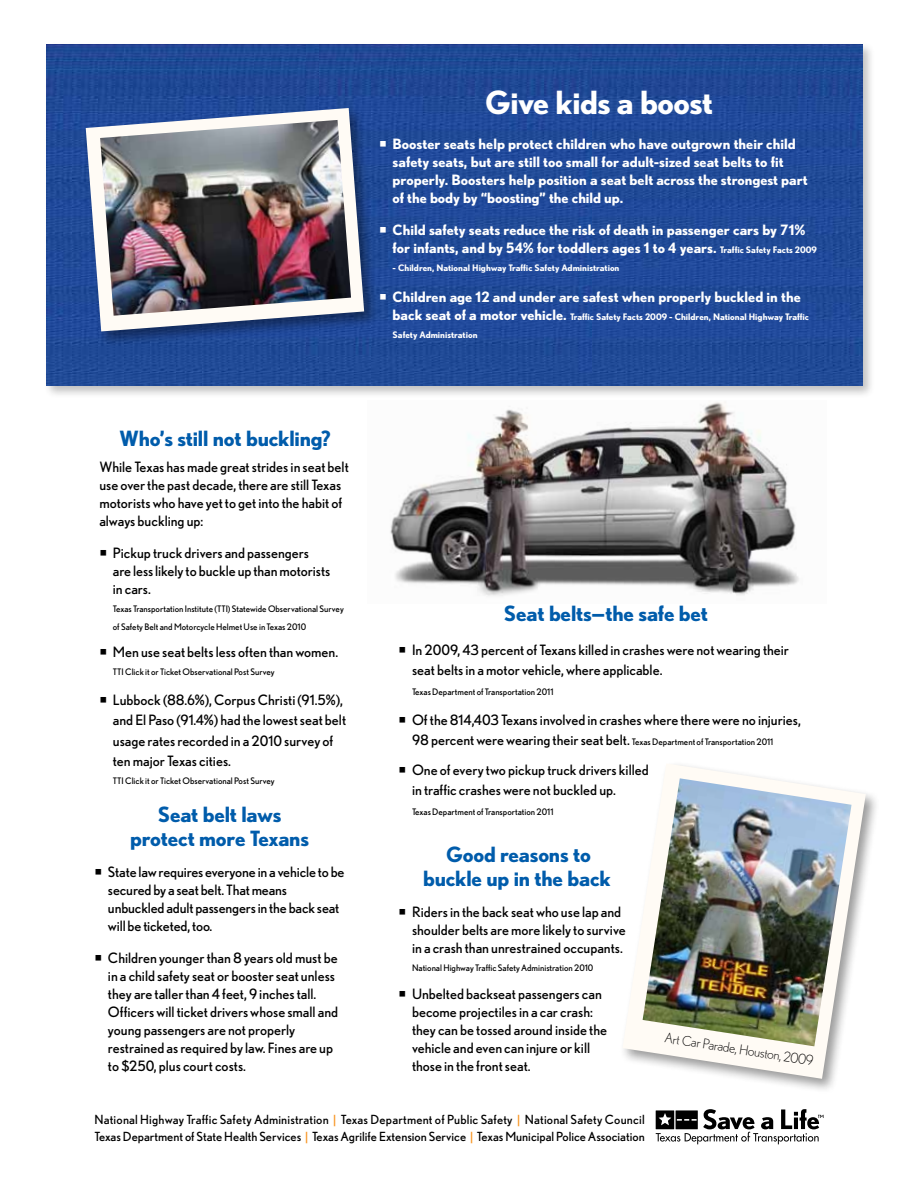
<style>
.page{position:relative;width:918px;height:1188px;background:#fff}
.page>*{position:absolute;margin:0;border:0;box-sizing:border-box;transform-origin:0 0}
.t1{font:700 31.95px "Nobel";letter-spacing:-.015em;color:#fff}
.t2{font:700 21px/24px "Nobel";letter-spacing:-.01em;color:#005cab;text-align:center}
.t3{font:14.25px/18px "Nobel";color:#000}
.t4{font:700 14.25px/18px "Nobel";color:#fff}
.t5{font:300 13.5px "Nobel";color:#000}
.t6{font:12.6px/17.4px "Nobel";color:#000}
.t7{font:9px/18px "Nobel";color:#000}
.t8{font:700 9px/18px "Nobel";color:#fff}
.s1{font-size:9px}
.s2{font-size:14.25px}
.s3{color:#f79421}
</style>
<div class="page">
<div style="left:43px;top:41px;width:833px;height:358px;background:#000;opacity:.25"></div>
<img style="left:47px;top:44px;width:816px;height:342px">
<div style="left:82px;top:105px;width:297px;height:242px;background:#000;opacity:.4"></div>
<svg style="left:86px;top:108px;width:278px;height:223px"></svg>
<img style="left:100px;top:120px;width:251px;height:196px">
<svg style="left:656px;top:1109px;width:168px;height:35px"></svg>
<img style="left:390px;top:402px;width:409px;height:194px">
<div style="left:619px;top:761px;width:261px;height:333px;background:#000;opacity:.4"></div>
<svg style="left:623px;top:763px;width:243px;height:316px"></svg>
<img style="left:643px;top:778px;width:209px;height:268px">
<svg style="left:380px;top:141px;width:6px;height:6px"></svg>
<svg style="left:380px;top:227px;width:6px;height:5px"></svg>
<svg style="left:380px;top:294px;width:6px;height:6px"></svg>
<h1 class="t1" style="left:485px;top:84px;width:230px">Give kids a boost</h1>
<h2 class="t2" style="left:119px;top:426px;width:213px">Who’s still not buckling?</h2>
<p class="t3" style="left:99px;top:458px;width:251px">While Texas has made great strides in seat belt use over the past decade, there are still Texas motorists who have yet to get into the habit of always buckling up:</p>
<p class="t3" style="left:113px;top:544px;width:219px">Pickup truck drivers and passengers are less likely to buckle up than motorists in cars.</p>
<p class="t7" style="left:113px;top:600px;width:232px">Texas Transportation Institute (TTI) Statewide Observational Survey of Safety Belt and Motorcycle Helmet Use in Texas 2010</p>
<p class="t3" style="left:113px;top:643px;width:227px">Men use seat belts less often than women.</p>
<p class="t7" style="left:113px;top:663px;width:163px">TTI Click it or Ticket Observational Post Survey</p>
<p class="t3" style="left:113px;top:690px;width:235px;line-height:20.2px">Lubbock (88.6%), Corpus Christi (91.5%), and El Paso (91.4%) had the lowest seat belt usage rates recorded in a 2010 survey of ten major Texas cities.</p>
<p class="t7" style="left:113px;top:771px;width:163px">TTI Click it or Ticket Observational Post Survey</p>
<h2 class="t2" style="left:130px;top:802px;width:180px">Seat belt laws protect more Texans</h2>
<p class="t3" style="left:108px;top:863px;width:238px">State law requires everyone in a vehicle to be secured by a seat belt. That means unbuckled adult passengers in the back seat will be ticketed, too.</p>
<p class="t3" style="left:108px;top:948px;width:232px">Children younger than 8 years old must be in a child safety seat or booster seat unless they are taller than 4 feet, 9 inches tall.<br>Officers will ticket drivers whose small and young passengers are not properly restrained as required by law. Fines are up to $250, plus court costs.</p>
<p class="t4" style="left:393px;top:135px;width:417px">Booster seats help protect children who have outgrown their child safety seats, but are still too small for adult-sized seat belts to fit properly. Boosters help position a seat belt across the strongest part of the body by “boosting” the child up.</p>
<p class="t4" style="left:393px;top:220px;width:426px">Child safety seats reduce the risk of death in passenger cars by 71% for infants, and by 54% for toddlers ages 1 to 4 years. <span class="s1">Traffic Safety Facts 2009</span></p>
<p class="t8" style="left:393px;top:258px;width:228px">- Children, National Highway Traffic Safety Administration</p>
<p class="t4" style="left:393px;top:288px;width:410px">Children age 12 and under are safest when properly buckled in the</p>
<p class="t8" style="left:393px;top:308px;width:418px"><span class="s2">back seat of a motor vehicle.</span> Traffic Safety Facts 2009 - Children, National Highway Traffic<br>Safety Administration</p>
<h2 class="t2" style="left:504px;top:601px;width:206px">Seat belts—the safe bet</h2>
<p class="t3" style="left:412px;top:639px;width:378px;line-height:20.2px">In 2009, 43 percent of Texans killed in crashes were not wearing their seat belts in a motor vehicle, where applicable.</p>
<p class="t7" style="left:412px;top:683px;width:143px">Texas Department of Transportation 2011</p>
<p class="t3" style="left:412px;top:710px;width:390px">Of the 814,403 Texans involved in crashes where there were no injuries,</p>
<p class="t7" style="left:412px;top:733px;width:363px"><span class="s2">98 percent were wearing their seat belt.</span> Texas Department of Transportation 2011</p>
<p class="t3" style="left:412px;top:759px;width:238px;line-height:20.2px">One of every two pickup truck drivers killed in traffic crashes were not buckled up.</p>
<p class="t7" style="left:412px;top:803px;width:143px">Texas Department of Transportation 2011</p>
<h2 class="t2" style="left:423px;top:842px;width:189px">Good reasons to buckle up in the back</h2>
<p class="t3" style="left:412px;top:903px;width:215px">Riders in the back seat who use lap and shoulder belts are more likely to survive in a crash than unrestrained occupants.</p>
<p class="t7" style="left:412px;top:959px;width:183px">National Highway Traffic Safety Administration 2010</p>
<p class="t3" style="left:412px;top:985px;width:197px">Unbelted backseat passengers can become projectiles in a car crash: they can be tossed around inside the vehicle and even can injure or kill those in the front seat.</p>
<p class="t5" style="left:666px;top:1030px;width:152px;rotate:9deg">Art Car Parade, Houston, 2009</p>
<p class="t6" style="left:94px;top:1110px;width:552px">National Highway Traffic Safety Administration <span class="s3">|</span> Texas Department of Public Safety <span class="s3">|</span> National Safety Council<br>Texas Department of State Health Services <span class="s3">|</span> Texas Agrilife Extension Service <span class="s3">|</span> Texas Municipal Police Association</p>
</div>
